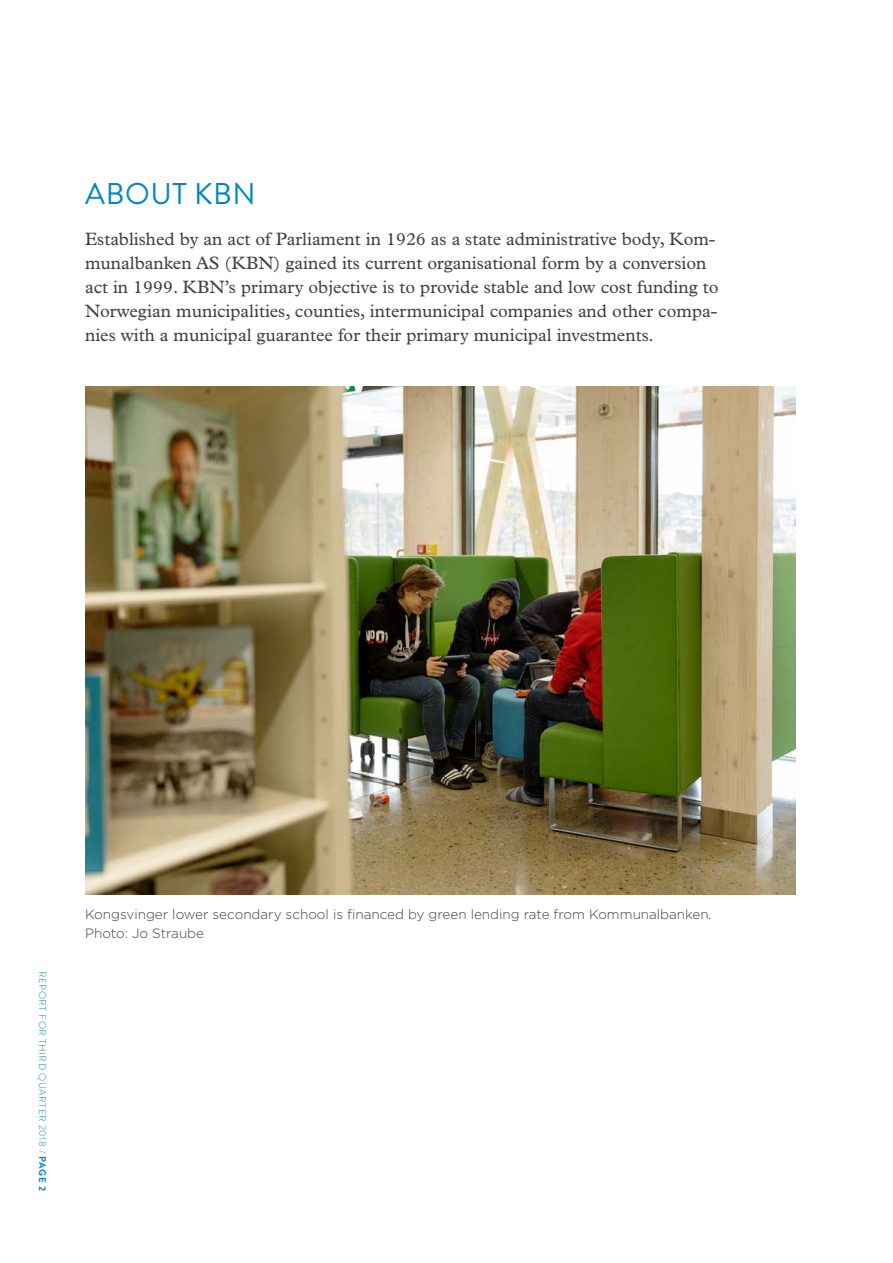
<style>
.page{position:relative;width:893px;height:1263px;background:#fff}
.page>*{position:absolute;margin:0;border:0;box-sizing:border-box;transform-origin:0 0}
.t1{font:30px "Brandon Grotesque";letter-spacing:.02em;color:#08b}
.t2{font:18px/24px "Plantin Std";color:#414042}
.t3{font:300 13.5px/19.5px "Gotham";color:#414042}
.t4{font:300 9.75px "Brandon Grotesque";letter-spacing:.07em;color:#08b}
.s1{font-weight:700}
</style>
<div class="page">
<img style="left:85px;top:387px;width:710px;height:507px">
<h1 class="t1" style="left:85px;top:173px;width:172px">ABOUT KBN</h1>
<p class="t2" style="left:85px;top:227px;width:635px">Established by an act of Parliament in 1926 as a state administrative body, Kom&shy;munalbanken AS (KBN) gained its current organisational form by a conversion act in 1999. KBN’s primary objective is to provide stable and low cost funding to Norwegian municipalities, counties, intermunicipal companies and other compa&shy;nies with a municipal guarantee for their primary municipal investments.</p>
<p class="t4" style="left:49px;top:970px;width:222px;rotate:90deg">REPORT FOR THIRD QUARTER 2018 / <span class="s1">PAGE 2</span></p>
<p class="t3" style="left:85px;top:904px;width:628px">Kongsvinger lower secondary school is financed by green lending rate from Kommunalbanken.<br>Photo: Jo Straube</p>
</div>
